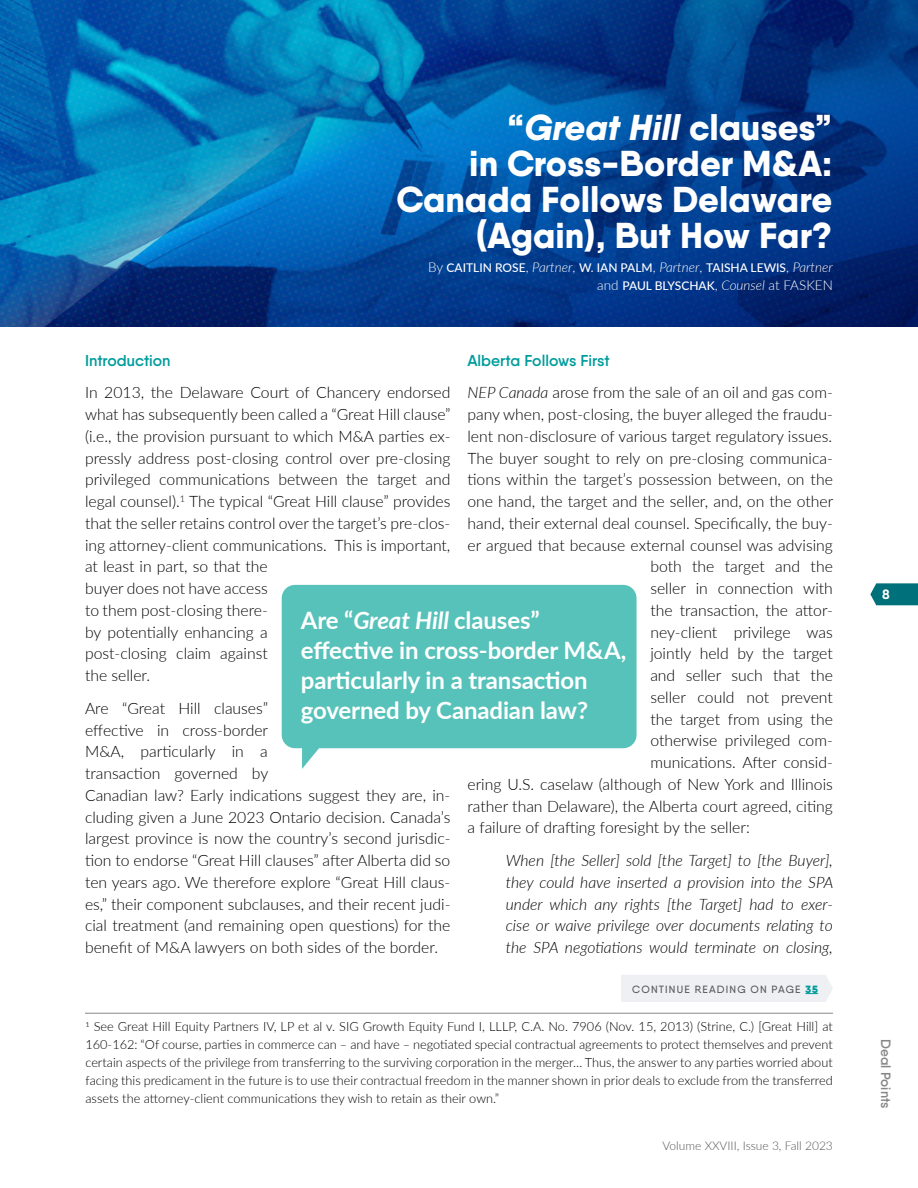
<style>
.page{position:relative;width:918px;height:1188px;background:#fff}
.page>*{position:absolute;margin:0;border:0;box-sizing:border-box;transform-origin:0 0}
.t1{font:800 36px/36px "Qanelas";color:#fff;text-align:right}
.t2{font:700 24px/30px "Lato";letter-spacing:-.005em;color:#fff}
.t3{font:300 15.75px/21.8px "Lato";color:#000}
.t4{font:italic 300 15.75px/21.8px "Lato";color:#000;text-align:justify}
.t5{font:600 15.75px "Qanelas";color:#009c9c}
.t6{font:300 13.5px "Lato";color:#fff}
.t7{font:600 13.5px "Qanelas";color:#878787}
.t8{font:700 13.5px "Qanelas";color:#fff}
.t9{font:300 12.75px/18px "Lato";color:#000;text-align:justify}
.t10{font:500 12px "Lato";color:#fff}
.t11{font:300 12px "Lato";color:#575756}
.t12{font:500 10.5px "Qanelas";letter-spacing:.11em;color:#575756}
.s1{font-style:italic}
.s2{font-weight:300;font-size:13.5px}
.s3{font-weight:300;font-style:italic;font-size:13.5px}
.s4{font-weight:500;font-size:12px}
.s5{font-weight:900;color:#009c9c}
</style>
<div class="page">
<img style="left:0;top:0;width:918px;height:327px">
<svg style="left:870px;top:583px;width:48px;height:22px"></svg>
<div style="left:621px;top:975px;width:212px;height:27px;background:#eef0f4"></div>
<hr style="left:85px;top:1013px;width:748px;height:1px;background:#878787">
<div style="left:282px;top:585px;width:355px;height:163px;background:#57c2ba;border-radius:13px"></div>
<svg style="left:302px;top:748px;width:22px;height:21px"></svg>
<h1 class="t1" style="left:397px;top:110px;width:437px">“<span class="s1">Great Hill</span> clauses”<br>in Cross-Border M&amp;A:<br>Canada Follows Delaware (Again), But How Far?</h1>
<p class="t10" style="left:428px;top:259px;width:406px"><span class="s2">By</span> CAITLIN ROSE<span class="s2">,</span> <span class="s3">Partner</span><span class="s2">,</span> W. IAN PALM<span class="s2">,</span> <span class="s3">Partner</span><span class="s2">,</span> TAISHA LEWIS<span class="s2">,</span> <span class="s3">Partner</span></p>
<p class="t6" style="left:597px;top:276px;width:237px">and <span class="s4">PAUL BLYSCHAK</span>, <span class="s1">Counsel</span> at FASKEN</p>
<p class="t5" style="left:467px;top:351px;width:144px">Alberta Follows First</p>
<p class="t3" style="left:467px;top:381px;width:367px"><span class="s1">NEP Canada</span> arose from the sale of an oil and gas com-</p>
<p class="t3" style="left:467px;top:403px;width:367px">pany when, post-closing, the buyer alleged the fraudu-</p>
<p class="t3" style="left:467px;top:425px;width:366px">lent non-disclosure of various target regulatory issues.</p>
<p class="t3" style="left:467px;top:447px;width:367px">The buyer sought to rely on pre-closing communica-</p>
<p class="t3" style="left:467px;top:468px;width:367px">tions within the target’s possession between, on the</p>
<p class="t3" style="left:467px;top:490px;width:367px">one hand, the target and the seller, and, on the other</p>
<p class="t3" style="left:467px;top:512px;width:367px">hand, their external deal counsel. Specifically, the buy-</p>
<p class="t3" style="left:467px;top:534px;width:367px">er argued that because external counsel was advising</p>
<p class="t3" style="left:650px;top:555px;width:184px">both the target and the</p>
<p class="t3" style="left:650px;top:577px;width:184px">seller in connection with</p>
<p class="t3" style="left:650px;top:599px;width:184px">the transaction, the attor-</p>
<p class="t3" style="left:650px;top:621px;width:184px">ney-client privilege was</p>
<p class="t3" style="left:650px;top:642px;width:184px">jointly held by the target</p>
<p class="t3" style="left:650px;top:664px;width:184px">and seller such that the</p>
<p class="t3" style="left:650px;top:686px;width:184px">seller could not prevent</p>
<p class="t3" style="left:650px;top:708px;width:184px">the target from using the</p>
<p class="t3" style="left:650px;top:729px;width:184px">otherwise privileged com-</p>
<p class="t3" style="left:650px;top:751px;width:184px">munications. After consid-</p>
<p class="t3" style="left:467px;top:773px;width:367px">ering U.S. caselaw (although of New York and Illinois</p>
<p class="t3" style="left:467px;top:795px;width:367px">rather than Delaware), the Alberta court agreed, citing</p>
<p class="t3" style="left:467px;top:816px;width:284px">a failure of drafting foresight by the seller:</p>
<p class="t4" style="left:506px;top:849px;width:329px">When [the Seller] sold [the Target] to [the Buyer], they could have inserted a provision into the SPA under which any rights [the Target] had to exer&shy;cise or waive privilege over documents relating to the SPA negotiations would terminate on closing,</p>
<p class="t5" style="left:85px;top:351px;width:87px">Introduction</p>
<p class="t3" style="left:85px;top:381px;width:367px">In 2013, the Delaware Court of Chancery endorsed what has subsequently been called a “Great Hill clause” (i.e., the provision pursuant to which M&amp;A parties ex&shy;pressly address post-closing control over pre-closing privileged communications between the target and legal counsel).<sup>1</sup> The typical “Great Hill clause” provides that the seller retains control over the target’s pre-clos&shy;ing attorney-client communications. This is important, at least in part, so that the<br>buyer does not have access<br>to them post-closing there-<br>by potentially enhancing a<br>post-closing claim against<br>the seller.</p>
<p class="t3" style="left:85px;top:697px;width:367px">Are “Great Hill clauses”<br>effective in cross-border<br>M&amp;A, particularly in a<br>transaction governed by<br>Canadian law? Early indications suggest they are, in&shy;cluding given a June 2023 Ontario decision. Canada’s largest province is now the country’s second jurisdic&shy;tion to endorse “Great Hill clauses” after Alberta did so ten years ago. We therefore explore “Great Hill claus&shy;es,” their component subclauses, and their recent judi&shy;cial treatment (and remaining open questions) for the benefit of M&amp;A lawyers on both sides of the border.</p>
<h2 class="t2" style="left:301px;top:604px;width:327px">Are “<span class="s1">Great Hill</span> clauses” effective in cross-border M&amp;A, particularly in a transaction governed by Canadian law?</h2>
<p class="t12" style="left:632px;top:982px;width:187px">CONTINUE READING ON PAGE <span class="s5">35</span></p>
<p class="t9" style="left:85px;top:1017px;width:749px">1 See Great Hill Equity Partners IV, LP et al v. SIG Growth Equity Fund I, LLLP, C.A. No. 7906 (Nov. 15, 2013) (Strine, C.) [Great Hill] at 160-162: “Of course, parties in commerce can – and have – negotiated special contractual agreements to protect themselves and prevent certain aspects of the privilege from transferring to the surviving corporation in the merger… Thus, the answer to any parties worried about facing this predicament in the future is to use their contractual freedom in the manner shown in prior deals to exclude from the transferred assets the attorney-client communications they wish to retain as their own.”</p>
<p class="t11" style="left:663px;top:1138px;width:172px">Volume XXVIII, Issue 3, Fall 2023</p>
<p class="t8" style="left:882px;top:586px;width:9px">8</p>
<p class="t7" style="left:894px;top:1039px;width:71px;rotate:90deg">Deal Points</p>
</div>
